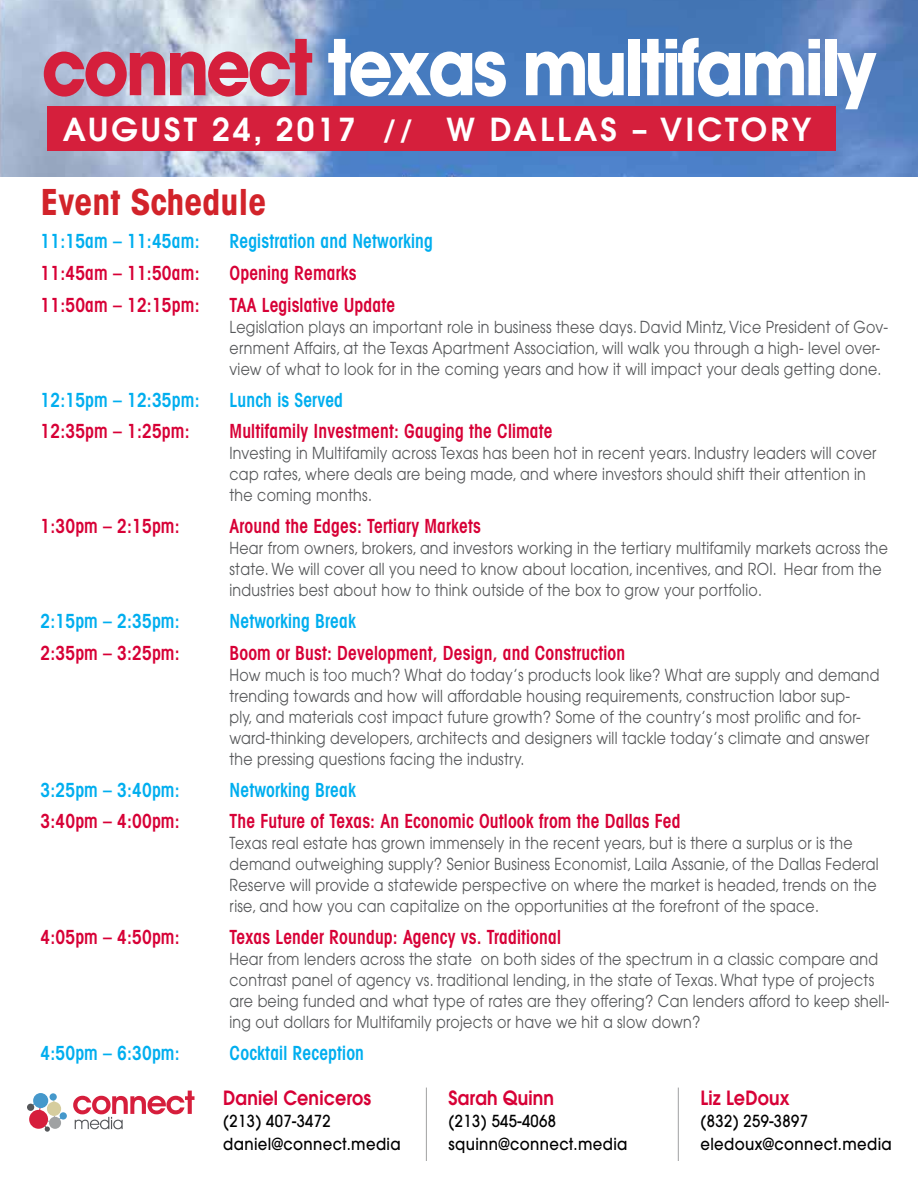
<style>
.page{position:relative;width:918px;height:1188px;background:#fff}
.page>*{position:absolute;margin:0;border:0;box-sizing:border-box;transform-origin:0 0}
.t1{font:700 76.05px "Avant Garde";letter-spacing:-.05em;color:#fff;scale:.91 1}
.t2{font:700 condensed 36px "Avant Garde";color:#d2232a}
.t3{font:600 31.5px "Avant Garde";letter-spacing:.1em;color:#fff}
.t4{font:600 condensed 19.5px "Avant Garde";letter-spacing:.01em;color:#d70036;scale:.9 1}
.t5{font:600 condensed 19.5px "Avant Garde";letter-spacing:.01em;color:#00aeef;scale:.9 1}
.t6{font:600 19.5px "Avant Garde";letter-spacing:.01em;color:#d70036;scale:.9 1}
.t7{font:16.5px/21px "Avant Garde";letter-spacing:.02em;color:#555759;scale:.86 1}
.t8{font:500 16.5px/23.4px "Avant Garde";letter-spacing:.025em;color:#000;scale:.9 1}
.s1{color:#d51f3c}
.s2{font-weight:500;font-size:27.75px}
</style>
<div class="page">
<svg style="left:73px;top:1091px;width:122px;height:38px"></svg>
<svg style="left:32px;top:1103px;width:9px;height:7px"></svg>
<div style="left:33px;top:1093px;width:15px;height:15px;background:#4598cb;border-radius:50%"></div>
<div style="left:60px;top:1112px;width:7px;height:8px;background:#4598cb;border-radius:50%"></div>
<div style="left:50px;top:1093px;width:7px;height:8px;background:#4598cb;border-radius:50%"></div>
<div style="left:27px;top:1104px;width:7px;height:7px;background:#55575a;border-radius:50%"></div>
<svg style="left:44px;top:1116px;width:17px;height:16px"></svg>
<div style="left:29px;top:1110px;width:19px;height:19px;background:#d61e3c;border-radius:50%"></div>
<div style="left:49px;top:1117px;width:12px;height:12px;background:#a0a2a3;border-radius:50%"></div>
<div style="left:47px;top:1102px;width:14px;height:14px;background:#d6cd9e;border-radius:50%"></div>
<img style="left:0;top:0;width:918px;height:176px">
<div style="left:47px;top:107px;width:789px;height:44px;background:#d51f3c"></div>
<hr style="left:426px;top:1088px;width:1px;height:73px;background:#a0a1a2">
<hr style="left:678px;top:1088px;width:1px;height:73px;background:#a0a1a2">
<h1 class="t1" style="left:42px;top:18px;width:919px"><span class="s1">connect</span> texas multifamily</h1>
<h3 class="t3" style="left:63px;top:109px;width:750px">AUGUST 24, 2017 <span class="s2">//</span> W DALLAS – VICTORY</h3>
<h2 class="t2" style="left:40px;top:179px;width:228px">Event Schedule</h2>
<p class="t5" style="left:40px;top:229px;width:178px">11:15am – 11:45am:</p>
<p class="t5" style="left:229px;top:229px;width:228px">Registration and Networking</p>
<p class="t4" style="left:40px;top:261px;width:178px">11:45am – 11:50am:</p>
<p class="t4" style="left:229px;top:261px;width:143px">Opening Remarks</p>
<p class="t4" style="left:40px;top:293px;width:178px">11:50am – 12:15pm:</p>
<p class="t4" style="left:229px;top:293px;width:186px">TAA Legislative Update</p>
<p class="t7" style="left:230px;top:316px;width:768px">Legislation plays an important role in business these days. David Mintz, Vice President of Gov&shy;ernment Affairs, at the Texas Apartment Association, will walk you through a high- level over&shy;view of what to look for in the coming years and how it will impact your deals getting done.</p>
<p class="t5" style="left:40px;top:388px;width:178px">12:15pm – 12:35pm:</p>
<p class="t5" style="left:229px;top:388px;width:128px">Lunch is Served</p>
<p class="t4" style="left:40px;top:420px;width:167px">12:35pm – 1:25pm:</p>
<p class="t4" style="left:229px;top:420px;width:361px">Multifamily Investment: Gauging the Climate</p>
<p class="t7" style="left:230px;top:443px;width:754px">Investing in Multifamily across Texas has been hot in recent years. Industry leaders will cover cap rates, where deals are being made, and where investors should shift their attention in the coming months.</p>
<p class="t4" style="left:40px;top:514px;width:156px">1:30pm – 2:15pm:</p>
<p class="t4" style="left:229px;top:514px;width:281px">Around the Edges: Tertiary Markets</p>
<p class="t7" style="left:230px;top:538px;width:767px">Hear from owners, brokers, and investors working in the tertiary multifamily markets across the state. We will cover all you need to know about location, incentives, and ROI. Hear from the industries best about how to think outside of the box to grow your portfolio.</p>
<p class="t5" style="left:40px;top:609px;width:156px">2:15pm – 2:35pm:</p>
<p class="t5" style="left:229px;top:609px;width:142px">Networking Break</p>
<p class="t4" style="left:40px;top:641px;width:156px">2:35pm – 3:25pm:</p>
<p class="t4" style="left:229px;top:641px;width:441px">Boom or Bust: Development, Design, and Construction</p>
<p class="t7" style="left:230px;top:664px;width:757px">How much is too much? What do today’s products look like? What are supply and demand trending towards and how will affordable housing requirements, construction labor sup-<br>ply, and materials cost impact future growth? Some of the country’s most prolific and for&shy;ward-thinking developers, architects and designers will tackle today’s climate and answer the pressing questions facing the industry.</p>
<p class="t5" style="left:40px;top:778px;width:156px">3:25pm – 3:40pm:</p>
<p class="t5" style="left:229px;top:778px;width:142px">Networking Break</p>
<p class="t4" style="left:40px;top:810px;width:156px">3:40pm – 4:00pm:</p>
<p class="t4" style="left:229px;top:810px;width:503px">The Future of Texas: An Economic Outlook from the Dallas Fed</p>
<p class="t7" style="left:230px;top:833px;width:756px">Texas real estate has grown immensely in the recent years, but is there a surplus or is the demand outweighing supply? Senior Business Economist, Laila Assanie, of the Dallas Federal Reserve will provide a statewide perspective on where the market is headed, trends on the rise, and how you can capitalize on the opportunities at the forefront of the space.</p>
<p class="t4" style="left:40px;top:925px;width:156px">4:05pm – 4:50pm:</p>
<p class="t4" style="left:229px;top:925px;width:370px">Texas Lender Roundup: Agency vs. Traditional</p>
<p class="t7" style="left:230px;top:949px;width:769px">Hear from lenders across the state on both sides of the spectrum in a classic compare and contrast panel of agency vs. traditional lending, in the state of Texas. What type of projects are being funded and what type of rates are they offering? Can lenders afford to keep shell&shy;ing out dollars for Multifamily projects or have we hit a slow down?</p>
<p class="t5" style="left:40px;top:1041px;width:156px">4:50pm – 6:30pm:</p>
<p class="t5" style="left:229px;top:1041px;width:151px">Cocktail Reception</p>
<p class="t6" style="left:223px;top:1085px;width:166px">Daniel Ceniceros</p>
<p class="t8" style="left:223px;top:1109px;width:199px">(213) 407-3472 daniel@connect.media</p>
<p class="t6" style="left:449px;top:1085px;width:119px">Sarah Quinn</p>
<p class="t8" style="left:449px;top:1109px;width:200px">(213) 545-4068 squinn@connect.media</p>
<p class="t6" style="left:700px;top:1085px;width:101px">Liz LeDoux</p>
<p class="t8" style="left:700px;top:1109px;width:214px">(832) 259-3897 eledoux@connect.media</p>
</div>
